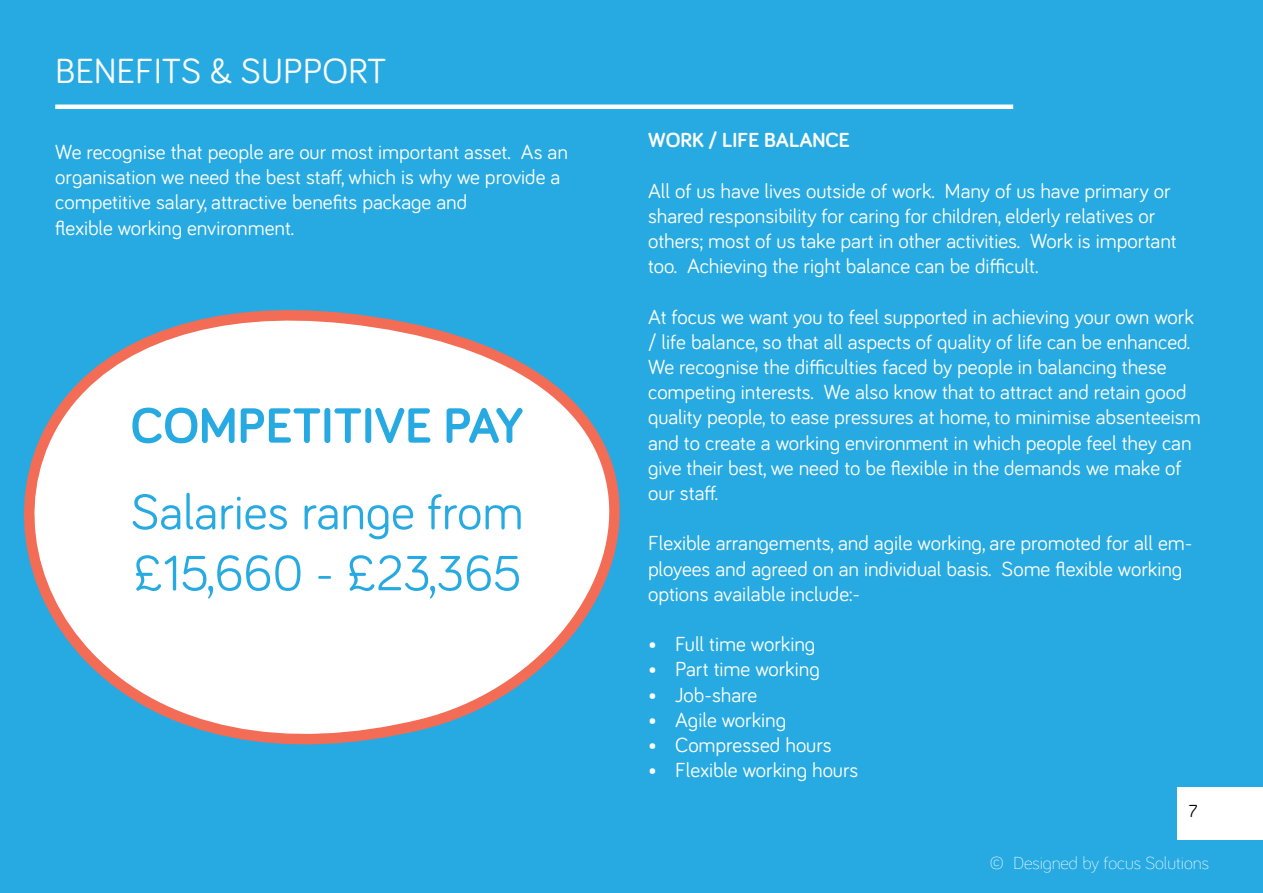
<style>
.page{position:relative;width:1263px;height:893px;background:#27aae1}
.page>*{position:absolute;margin:0;border:0;box-sizing:border-box;transform-origin:0 0}
.t1{font:51px/61.2px "Bariol";color:#27aae1}
.t2{font:700 51px "Bariol";color:#27aae1}
.t3{font:36px "Bariol";color:#fff}
.t4{font:21px/25.2px "Bariol";color:#fff}
.t5{font:700 21px "Bariol";color:#fff}
.t6{font:300 18px "Bariol";color:#fff}
.t7{font:18px "Bariol";color:#000}
</style>
<div class="page">
<div style="left:1178px;top:787px;width:85px;height:52px;background:#fff"></div>
<hr style="left:55px;top:105px;width:958px;height:4px;background:#fff">
<svg style="left:24px;top:310px;width:596px;height:435px"></svg>
<h2 class="t3" style="left:55px;top:47px;width:333px">BENEFITS &amp; SUPPORT</h2>
<p class="t4" style="left:55px;top:138px;width:514px">We recognise that people are our most important asset. As an organisation we need the best staff, which is why we provide a competitive salary, attractive benefits package and<br>flexible working environment.</p>
<h1 class="t2" style="left:131px;top:391px;width:394px">COMPETITIVE PAY</h1>
<h1 class="t1" style="left:131px;top:479px;width:394px">Salaries range from £15,660 - £23,365</h1>
<p class="t5" style="left:648px;top:126px;width:203px">WORK / LIFE BALANCE</p>
<p class="t4" style="left:648px;top:177px;width:530px">All of us have lives outside of work. Many of us have primary or shared responsibility for caring for children, elderly relatives or others; most of us take part in other activities. Work is important too. Achieving the right balance can be difficult.</p>
<p class="t4" style="left:648px;top:303px;width:554px">At focus we want you to feel supported in achieving your own work / life balance, so that all aspects of quality of life can be enhanced.<br>We recognise the difficulties faced by people in balancing these competing interests. We also know that to attract and retain good quality people, to ease pressures at home, to minimise absenteeism and to create a working environment in which people feel they can give their best, we need to be flexible in the demands we make of our staff.</p>
<p class="t4" style="left:648px;top:530px;width:546px">Flexible arrangements, and agile working, are promoted for all em&shy;ployees and agreed on an individual basis. Some flexible working options available include:-</p>
<p class="t4" style="left:648px;top:631px;width:169px">• Full time working</p>
<p class="t4" style="left:648px;top:656px;width:173px">• Part time working</p>
<p class="t4" style="left:648px;top:681px;width:111px">• Job-share</p>
<p class="t4" style="left:648px;top:706px;width:140px">• Agile working</p>
<p class="t4" style="left:648px;top:731px;width:185px">• Compressed hours</p>
<p class="t4" style="left:648px;top:757px;width:212px">• Flexible working hours</p>
<p class="t7" style="left:1189px;top:799px;width:10px">7</p>
<p class="t6" style="left:990px;top:851px;width:221px">© Designed by focus Solutions</p>
</div>
